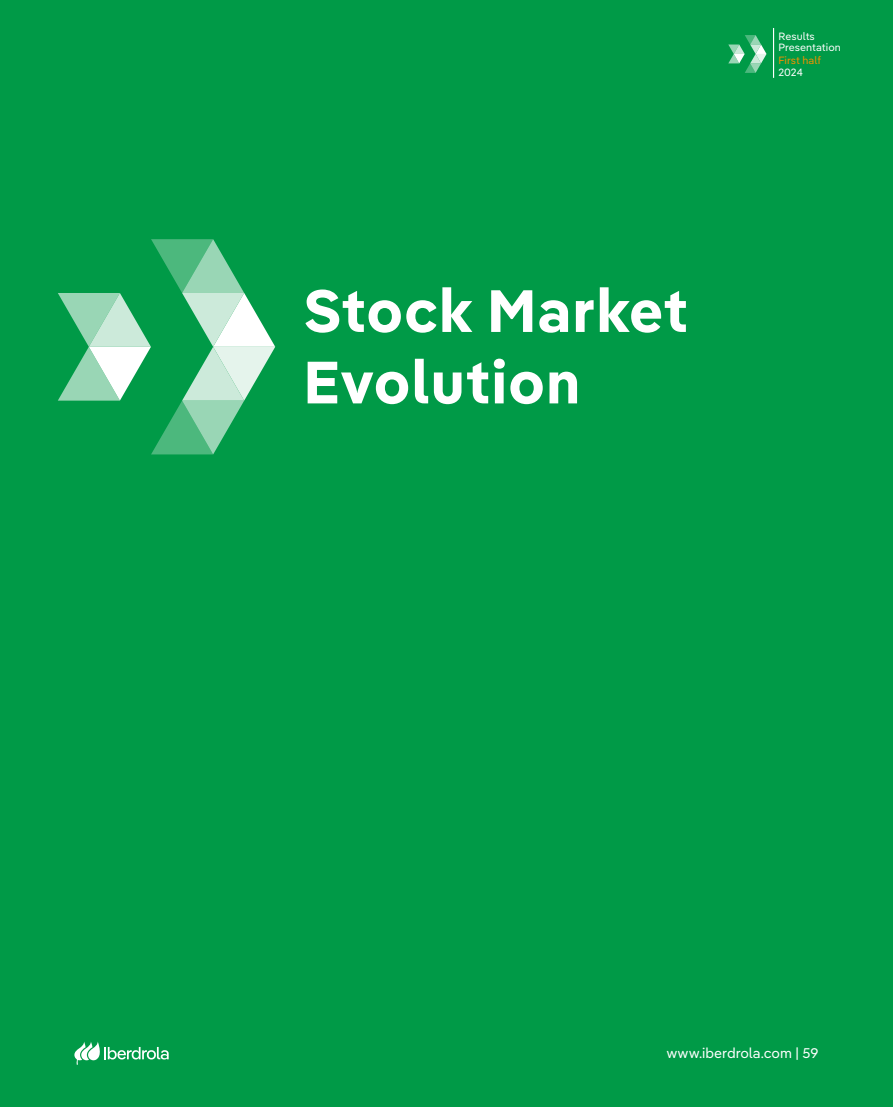
<style>
.page{position:relative;width:893px;height:1107px;background:#fff}
.page>*{position:absolute;margin:0;border:0;box-sizing:border-box;transform-origin:0 0}
.t1{font:700 59.5px/71.4px "Iber Pangea Text";color:#fff}
.t2{font:14px "Iber Pangea Text";color:#fff}
.t3{font:10.5px/11.4px "Iber Pangea Text";color:#fff}
.t4{font:10.5px "Iber Pangea Text";color:#f39000}
</style>
<div class="page">
<div style="left:0;top:0;width:893px;height:1106px;background:#009a47"></div>
<hr style="left:773px;top:28px;width:1px;height:50px;background:#fff">
<svg style="left:58px;top:239px;width:217px;height:215px"></svg>
<svg style="left:728px;top:35px;width:38px;height:38px"></svg>
<svg style="left:74px;top:1041px;width:95px;height:23px"></svg>
<h1 class="t1" style="left:303px;top:271px;width:387px">Stock Market<br>Evolution</h1>
<p class="t3" style="left:778px;top:30px;width:64px">Results<br>Presentation</p>
<p class="t4" style="left:778px;top:52px;width:44px">First half</p>
<p class="t3" style="left:778px;top:66px;width:26px">2024</p>
<h2 class="t2" style="left:667px;top:1041px;width:153px">www.iberdrola.com | 59</h2>
</div>
